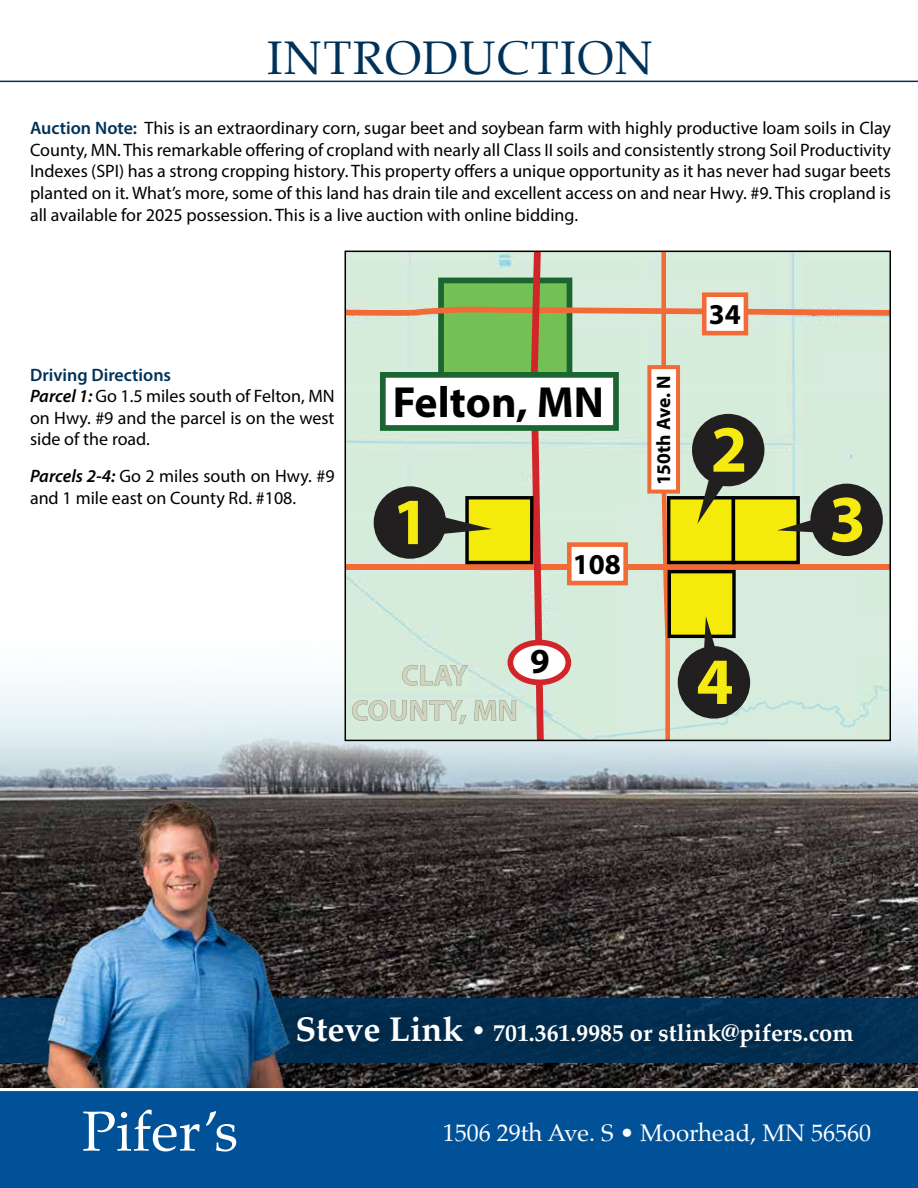
<style>
.page{position:relative;width:918px;height:1188px;background:#fff}
.page>*{position:absolute;margin:0;border:0;box-sizing:border-box;transform-origin:0 0}
.t1{font:700 66.6px "Myriad Pro";color:#f5eb0e}
.t2{font:56.55px "Palatino Linotype";color:#fff}
.t3{font:47.25px "Palatino";letter-spacing:.03em;color:#003259}
.t4{font:700 43.8px "Myriad Pro";color:#000}
.t5{font:700 35.4px "Myriad Pro";color:#000}
.t6{font:700 28.95px "Myriad Pro";color:#000}
.t7{font:700 24px "Palatino";color:#fff}
.t8{font:24px "Palatino";color:#fff}
.t9{font:700 19.5px "Myriad Pro";color:#000}
.t10{font:18px/21.6px "Myriad Pro";color:#000}
.s1{font-weight:600;color:#003259}
.s2{font-weight:600;font-style:italic}
.s3{font-size:34.5px}
.s4{font-size:28.5px}
</style>
<div class="page">
<img style="left:0;top:406px;width:918px;height:682px">
<div style="left:0;top:1091px;width:918px;height:97px;background:#005198"></div>
<hr style="left:0;top:81px;width:918px;height:1px;background:#003259">
<div style="left:0;top:998px;width:918px;height:65px;background:#003259"></div>
<img style="left:27px;top:784px;width:308px;height:304px">
<div style="left:262px;top:989px;width:612px;height:85px;background:#000;opacity:.75"></div>
<svg style="left:348px;top:254px;width:540px;height:484px;background:#c4cfb1"></svg>
<div style="left:345px;top:251px;width:546px;height:490px;border:2px solid #000"></div>
<h3 class="t3" style="left:267px;top:18px;width:387px">INTRODUCTION</h3>
<p class="t10" style="left:30px;top:117px;width:863px;text-align:justify"><span class="s1">Auction Note:</span> This is an extraordinary corn, sugar beet and soybean farm with highly productive loam soils in Clay County, MN. This remarkable offering of cropland with nearly all Class II soils and consistently strong Soil Productivity Indexes (SPI) has a strong cropping history. This property offers a unique opportunity as it has never had sugar beets planted on it. What’s more, some of this land has drain tile and excellent access on and near Hwy. #9. This cropland is all available for 2025 possession. This is a live auction with online bidding.</p>
<p class="t10" style="left:30px;top:363px;width:306px"><span class="s1">Driving Directions<br></span><span class="s2">Parcel 1:</span> Go 1.5 miles south of Felton, MN on Hwy. #9 and the parcel is on the west side of the road.</p>
<p class="t10" style="left:30px;top:465px;width:306px"><span class="s2">Parcels 2-4:</span> Go 2 miles south on Hwy. #9 and 1 mile east on County Rd. #108.</p>
<h3 class="t4" style="left:393px;top:374px;width:213px">Felton, MN</h3>
<h1 class="t1" style="left:392px;top:478px;width:38px">1</h1>
<h3 class="t6" style="left:573px;top:545px;width:50px">108</h3>
<h3 class="t5" style="left:530px;top:638px;width:21px">9</h3>
<p class="t9" style="left:651px;top:485px;width:111px;rotate:-90deg">150th Ave. N</p>
<h3 class="t6" style="left:709px;top:295px;width:34px">34</h3>
<h1 class="t1" style="left:711px;top:406px;width:38px">2</h1>
<h1 class="t1" style="left:696px;top:638px;width:38px">4</h1>
<h1 class="t1" style="left:829px;top:476px;width:38px">3</h1>
<h2 class="t2" style="left:82px;top:1091px;width:158px">Pifer’s</h2>
<h3 class="t7" style="left:295px;top:1013px;width:560px"><span class="s3">Steve Link</span> <span class="s4">•</span> 701.361.9985 or stlink@pifers.com</h3>
<h3 class="t8" style="left:443px;top:1113px;width:430px">1506 29th Ave. S • Moorhead, MN 56560</h3>
</div>
